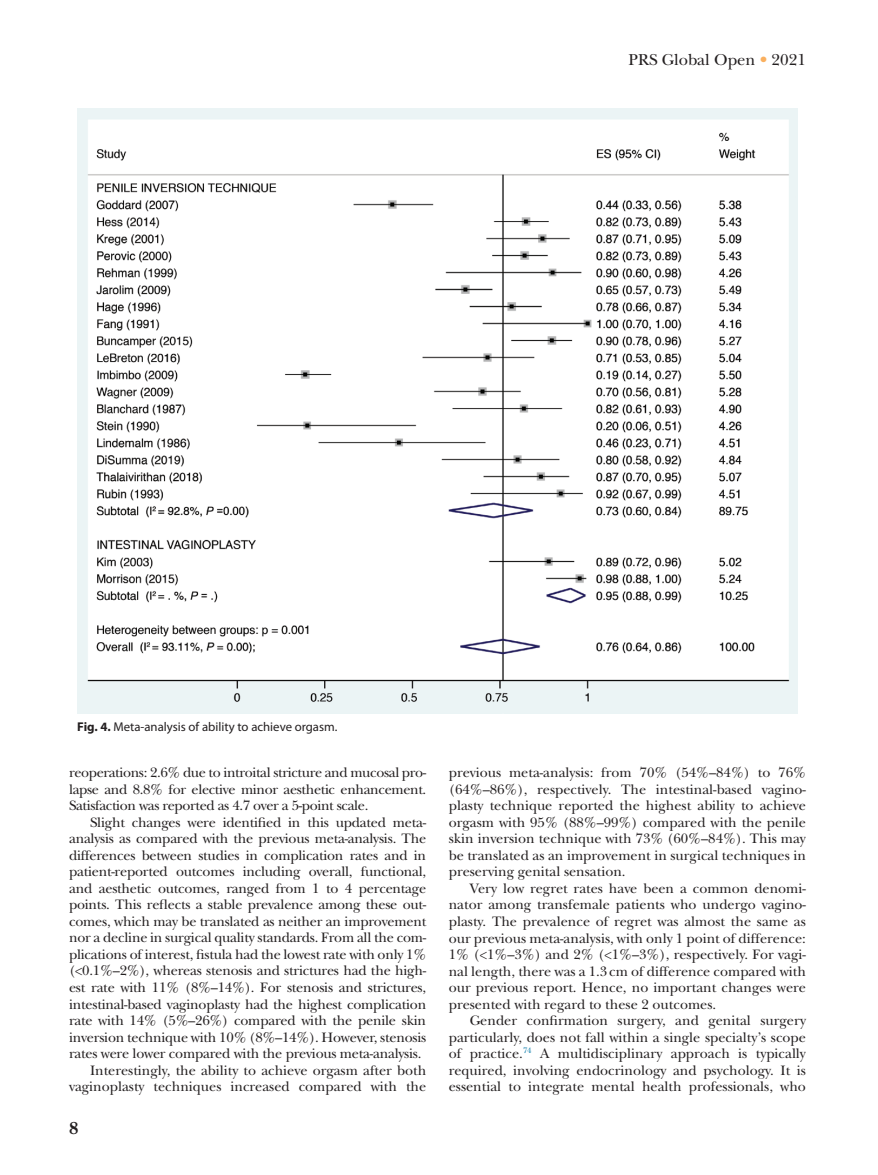
<style>
.page{position:relative;width:878px;height:1175px;background:#fff}
.page>*{position:absolute;margin:0;border:0;box-sizing:border-box;transform-origin:0 0}
.t1{font:700 18px "New Baskerville Std";color:#231f20}
.t2{font:16.5px "New Baskerville Std";color:#231f20}
.t3{font:14.25px/16.5px "New Baskerville Std";letter-spacing:-.015em;color:#231f20;text-align:justify}
.t4{font:12.75px "Myriad Pro";color:#231f20}
.s1{color:#fab05f}
.s2{font-weight:700}
</style>
<div class="page">
<img style="left:77px;top:108px;width:720px;height:605px">
<p class="t2" style="left:628px;top:50px;width:179px">PRS Global Open <span class="s1">•</span> 2021</p>
<p class="t4" style="left:77px;top:718px;width:262px"><span class="s2">Fig. 4.</span> Meta-analysis of ability to achieve orgasm.</p>
<p class="t3" style="left:69px;top:764px;width:359px">reoperations: 2.6% due to introital stricture and mucosal pro&shy;lapse and 8.8% for elective minor aesthetic enhancement.<br>Satisfaction was reported as 4.7 over a 5-point scale.</p>
<p class="t3" style="left:90px;top:814px;width:338px">Slight changes were identified in this updated meta-</p>
<p class="t3" style="left:69px;top:830px;width:358px">analysis as compared with the previous meta-analysis. The</p>
<p class="t3" style="left:69px;top:847px;width:358px">differences between studies in complication rates and in</p>
<p class="t3" style="left:69px;top:863px;width:359px">patient-reported outcomes including overall, functional,</p>
<p class="t3" style="left:69px;top:880px;width:359px">and aesthetic outcomes, ranged from 1 to 4 percentage</p>
<p class="t3" style="left:69px;top:896px;width:359px">points. This reflects a stable prevalence among these out-</p>
<p class="t3" style="left:69px;top:913px;width:359px">comes, which may be translated as neither an improvement</p>
<p class="t3" style="left:69px;top:929px;width:359px">nor a decline in surgical quality standards. From all the com-</p>
<p class="t3" style="left:69px;top:946px;width:358px">plications of interest, fistula had the lowest rate with only 1%</p>
<p class="t3" style="left:69px;top:962px;width:358px">(&lt;0.1%–2%), whereas stenosis and strictures had the high-</p>
<p class="t3" style="left:69px;top:979px;width:359px">est rate with 11% (8%–14%). For stenosis and strictures,</p>
<p class="t3" style="left:69px;top:995px;width:359px">intestinal-based vaginoplasty had the highest complication</p>
<p class="t3" style="left:69px;top:1012px;width:358px">rate with 14% (5%–26%) compared with the penile skin</p>
<p class="t3" style="left:69px;top:1028px;width:359px">inversion technique with 10% (8%–14%). However, stenosis</p>
<p class="t3" style="left:69px;top:1045px;width:354px">rates were lower compared with the previous meta-analysis.</p>
<p class="t3" style="left:90px;top:1061px;width:338px">Interestingly, the ability to achieve orgasm after both</p>
<p class="t3" style="left:69px;top:1078px;width:359px">vaginoplasty techniques increased compared with the</p>
<p class="t1" style="left:69px;top:1118px;width:11px">8</p>
<p class="t3" style="left:449px;top:764px;width:359px">previous meta-analysis: from 70% (54%–84%) to 76% (64%–86%), respectively. The intestinal-based vagino&shy;plasty technique reported the highest ability to achieve orgasm with 95% (88%–99%) compared with the penile skin inversion technique with 73% (60%–84%). This may be translated as an improvement in surgical techniques in preserving genital sensation.</p>
<p class="t3" style="left:449px;top:880px;width:359px;text-indent:21px">Very low regret rates have been a common denomi&shy;nator among transfemale patients who undergo vagino&shy;plasty. The prevalence of regret was almost the same as our previous meta-analysis, with only 1 point of difference:<br>1% (&lt;1%–3%) and 2% (&lt;1%–3%), respectively. For vagi&shy;nal length, there was a 1.3cm of difference compared with our previous report. Hence, no important changes were presented with regard to these 2 outcomes.</p>
<p class="t3" style="left:449px;top:1012px;width:359px;text-indent:21px">Gender confirmation surgery, and genital surgery particularly, does not fall within a single specialty’s scope of practice.<sup>74</sup> A multidisciplinary approach is typically required, involving endocrinology and psychology. It is essential to integrate mental health professionals, who</p>
</div>
